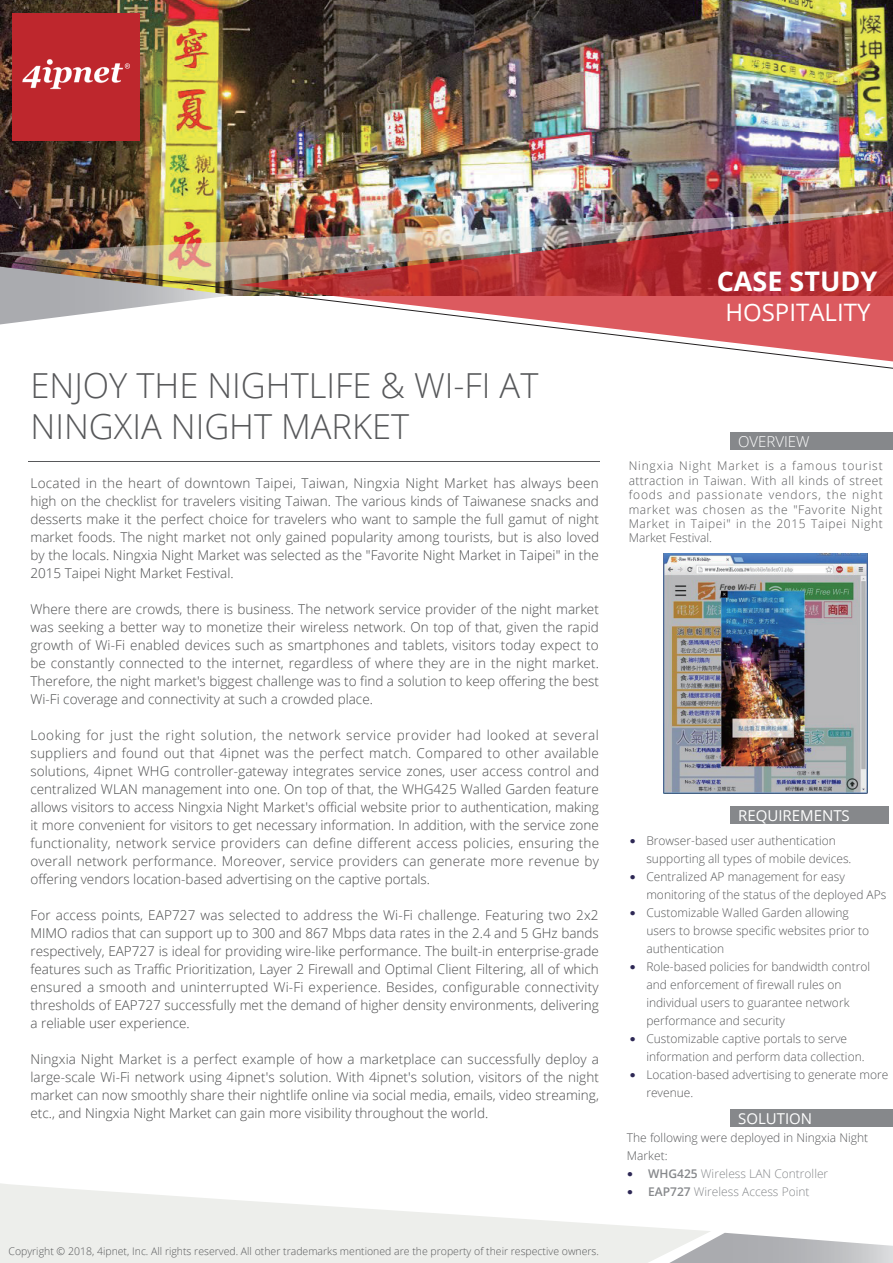
<style>
.page{position:relative;width:893px;height:1263px;background:#fff}
.page>*{position:absolute;margin:0;border:0;box-sizing:border-box;transform-origin:0 0}
.t1{font:300 34.5px/41.4px "Open Sans";color:#57585a}
.t2{font:700 27px "Open Sans";color:#fff}
.t3{font:24px "Open Sans";color:#fff}
.t4{font:15px "Open Sans";color:#fff}
.t5{font:300 15px "Open Sans";color:#fff}
.t6{font:300 13.5px/18px "Open Sans";color:#494a4b;text-align:justify}
.t7{font:300 12px/18px "Open Sans";color:#57585a}
.t8{font:300 12px "Open Sans";color:#86888b}
.t9{font:300 10.5px "Open Sans";color:#57585a}
.s1{font-family:"Verdana";font-weight:400;color:#2d2855}
.s2{font-weight:600}
</style>
<div class="page">
<img style="left:0;top:0;width:893px;height:209px">
<div style="left:12px;top:13px;width:128px;height:128px;background:#be272d"></div>
<div style="left:730px;top:433px;width:163px;height:17px;background:#86888b"></div>
<div style="left:730px;top:1110px;width:163px;height:17px;background:#86888b"></div>
<div style="left:730px;top:807px;width:159px;height:17px;background:#86888b"></div>
<svg style="left:239px;top:282px;width:654px;height:79px"></svg>
<svg style="left:0;top:282px;width:234px;height:42px"></svg>
<img style="left:0;top:209px;width:893px;height:73px">
<img style="left:22px;top:59px;width:108px;height:31px">
<svg style="left:0;top:1183px;width:710px;height:80px;fill:#edeeeb"></svg>
<svg style="left:669px;top:1233px;width:224px;height:30px"></svg>
<img style="left:663px;top:553px;width:204px;height:240px">
<h1 class="t1" style="left:30px;top:364px;width:509px">ENJOY THE NIGHTLIFE &amp; WI-FI AT<br>NINGXIA NIGHT MARKET</h1>
<p class="t6" style="left:30px;top:474px;width:570px">Located in the heart of downtown Taipei, Taiwan, Ningxia Night Market has always been high on the checklist for travelers visiting Taiwan. The various kinds of Taiwanese snacks and desserts make it the perfect choice for travelers who want to sample the full gamut of night market foods. The night market not only gained popularity among tourists, but is also loved by the locals. Ningxia Night Market was selected as the "Favorite Night Market in Taipei" in the 2015 Taipei Night Market Festival.</p>
<p class="t6" style="left:30px;top:600px;width:570px">Where there are crowds, there is business. The network service provider of the night market was seeking a better way to monetize their wireless network. On top of that, given the rapid growth of Wi-Fi enabled devices such as smartphones and tablets, visitors today expect to be constantly connected to the internet, regardless of where they are in the night market.<br>Therefore, the night market's biggest challenge was to find a solution to keep offering the best Wi-Fi coverage and connectivity at such a crowded place.</p>
<p class="t6" style="left:30px;top:725px;width:570px">Looking for just the right solution, the network service provider had looked at several suppliers and found out that 4ipnet was the perfect match. Compared to other available solutions, 4ipnet WHG controller-gateway integrates service zones, user access control and centralized WLAN management into one. On top of that, the WHG425 Walled Garden feature allows visitors to access Ningxia Night Market's official website prior to authentication, making it more convenient for visitors to get necessary information. In addition, with the service zone functionality, network service providers can define different access policies, ensuring the overall network performance. Moreover, service providers can generate more revenue by offering vendors location-based advertising on the captive portals.</p>
<p class="t6" style="left:30px;top:905px;width:570px">For access points, EAP727 was selected to address the Wi-Fi challenge. Featuring two 2x2<br>MIMO radios that can support up to 300 and 867 Mbps data rates in the 2.4 and 5 GHz bands respectively, EAP727 is ideal for providing wire-like performance. The built-in enterprise-grade features such as Traffic Prioritization, Layer 2 Firewall and Optimal Client Filtering, all of which ensured a smooth and uninterrupted Wi-Fi experience. Besides, configurable connectivity thresholds of EAP727 successfully met the demand of higher density environments, delivering a reliable user experience.</p>
<p class="t6" style="left:30px;top:1049px;width:570px">Ningxia Night Market is a perfect example of how a marketplace can successfully deploy a large-scale Wi-Fi network using 4ipnet's solution. With 4ipnet's solution, visitors of the night market can now smoothly share their nightlife online via social media, emails, video streaming, etc., and Ningxia Night Market can gain more visibility throughout the world.</p>
<p class="t9" style="left:9px;top:1244px;width:592px">Copyright © 2018, 4ipnet, Inc. All rights reserved. All other trademarks mentioned are the property of their respective owners.</p>
<h2 class="t2" style="left:717px;top:263px;width:162px">CASE STUDY</h2>
<h3 class="t3" style="left:725px;top:296px;width:147px">HOSPITALITY</h3>
<p class="t5" style="left:738px;top:431px;width:73px">OVERVIEW</p>
<p class="t7" style="left:629px;top:458px;width:256px;line-height:14.4px;text-align:justify">Ningxia Night Market is a famous tourist attraction in Taiwan. With all kinds of street foods and passionate vendors, the night market was chosen as the "Favorite Night Market in Taipei" in the 2015 Taipei Night Market Festival.</p>
<p class="t4" style="left:738px;top:805px;width:113px">REQUIREMENTS</p>
<p class="t7" style="left:646px;top:831px;width:207px;text-indent:-17px"><span class="s1">•</span> Browser-based user authentication supporting all types of mobile devices.</p>
<p class="t7" style="left:646px;top:867px;width:242px;text-indent:-17px"><span class="s1">•</span> Centralized AP management for easy monitoring of the status of the deployed APs</p>
<p class="t7" style="left:646px;top:903px;width:224px;text-indent:-17px"><span class="s1">•</span> Customizable Walled Garden allowing users to browse specific websites prior to authentication</p>
<p class="t7" style="left:646px;top:957px;width:225px;text-indent:-17px"><span class="s1">•</span> Role-based policies for bandwidth control and enforcement of firewall rules on individual users to guarantee network performance and security</p>
<p class="t7" style="left:646px;top:1029px;width:220px;text-indent:-17px"><span class="s1">•</span> Customizable captive portals to serve information and perform data collection.</p>
<p class="t7" style="left:646px;top:1065px;width:244px;text-indent:-17px"><span class="s1">•</span> Location-based advertising to generate more revenue.</p>
<p class="t4" style="left:738px;top:1108px;width:76px">SOLUTION</p>
<p class="t7" style="left:627px;top:1128px;width:243px">The following were deployed in Ningxia Night<br>Market:</p>
<p class="t8" style="left:627px;top:1165px;width:203px"><span class="s1">•</span> <span class="s2">WHG425</span> Wireless LAN Controller</p>
<p class="t8" style="left:627px;top:1183px;width:184px"><span class="s1">•</span> <span class="s2">EAP727</span> Wireless Access Point</p>
</div>
